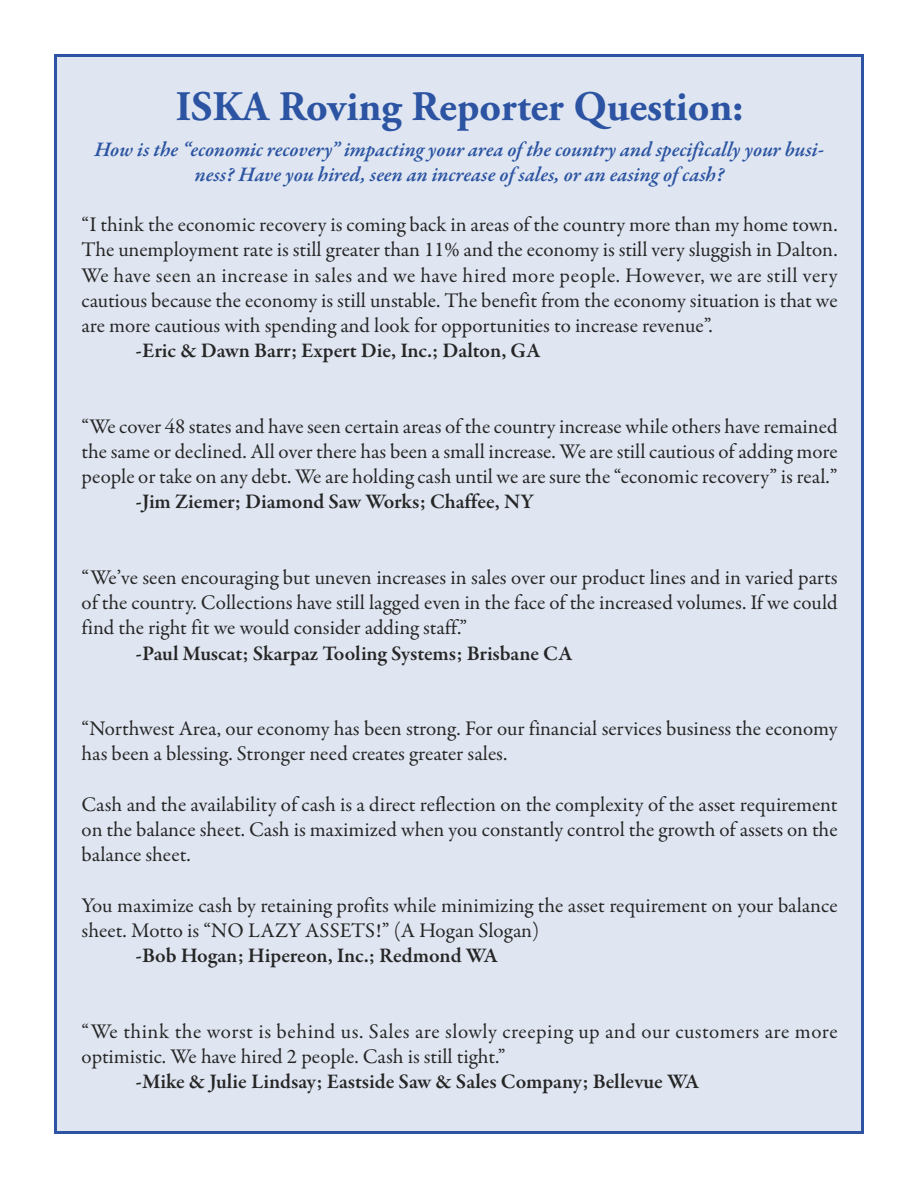
<style>
.page{position:relative;width:918px;height:1188px;background:#fff}
.page>*{position:absolute;margin:0;border:0;box-sizing:border-box;transform-origin:0 0}
.t1{font:700 42px "Adobe Garamond Pro";color:#2c54a2}
.t2{font:21px/25.2px "Garamond Premr Pro";color:#272627;text-align:justify}
.t3{font:600 21px "Garamond Premr Pro";color:#272627}
.t4{font:italic 600 21px/25.2px "Garamond Premr Pro";color:#2c54a2;text-align:center}
</style>
<div class="page">
<div style="left:57px;top:57px;width:804px;height:1074px;background:#dfe6f1"></div>
<h1 class="t1" style="left:176px;top:90px;width:569px">ISKA Roving Reporter Question:</h1>
<p class="t4" style="left:95px;top:138px;width:731px">How is the “economic recovery” impacting your area of the country and specifically your busi&shy;ness? Have you hired, seen an increase of sales, or an easing of cash?</p>
<p class="t2" style="left:82px;top:214px;width:758px">“I think the economic recovery is coming back in areas of the country more than my home town.<br>The unemployment rate is still greater than 11% and the economy is still very sluggish in Dalton.<br>We have seen an increase in sales and we have hired more people. However, we are still very cautious because the economy is still unstable. The benefit from the economy situation is that we are more cautious with spending and look for opportunities to increase revenue”.</p>
<p class="t3" style="left:136px;top:342px;width:406px">-Eric &amp; Dawn Barr; Expert Die, Inc.; Dalton, GA</p>
<p class="t2" style="left:82px;top:415px;width:758px">“We cover 48 states and have seen certain areas of the country increase while others have remained the same or declined. All over there has been a small increase. We are still cautious of adding more people or take on any debt. We are holding cash until we are sure the “economic recovery” is real.”</p>
<p class="t3" style="left:136px;top:494px;width:400px">-Jim Ziemer; Diamond Saw Works; Chaffee, NY</p>
<p class="t2" style="left:82px;top:567px;width:758px">“We’ve seen encouraging but uneven increases in sales over our product lines and in varied parts of the country. Collections have still lagged even in the face of the increased volumes. If we could find the right fit we would consider adding staff.”</p>
<p class="t3" style="left:136px;top:645px;width:439px">-Paul Muscat; Skarpaz Tooling Systems; Brisbane CA</p>
<p class="t2" style="left:82px;top:718px;width:757px">“Northwest Area, our economy has been strong. For our financial services business the economy has been a blessing. Stronger need creates greater sales.</p>
<p class="t2" style="left:82px;top:793px;width:758px">Cash and the availability of cash is a direct reflection on the complexity of the asset requirement on the balance sheet. Cash is maximized when you constantly control the growth of assets on the balance sheet.</p>
<p class="t2" style="left:82px;top:894px;width:757px">You maximize cash by retaining profits while minimizing the asset requirement on your balance sheet. Motto is “NO LAZY ASSETS!” (A Hogan Slogan)</p>
<p class="t3" style="left:136px;top:947px;width:364px">-Bob Hogan; Hipereon, Inc.; Redmond WA</p>
<p class="t2" style="left:82px;top:1020px;width:758px">“We think the worst is behind us. Sales are slowly creeping up and our customers are more optimistic. We have hired 2 people. Cash is still tight.”</p>
<p class="t3" style="left:136px;top:1073px;width:565px">-Mike &amp; Julie Lindsay; Eastside Saw &amp; Sales Company; Bellevue WA</p>
</div>
